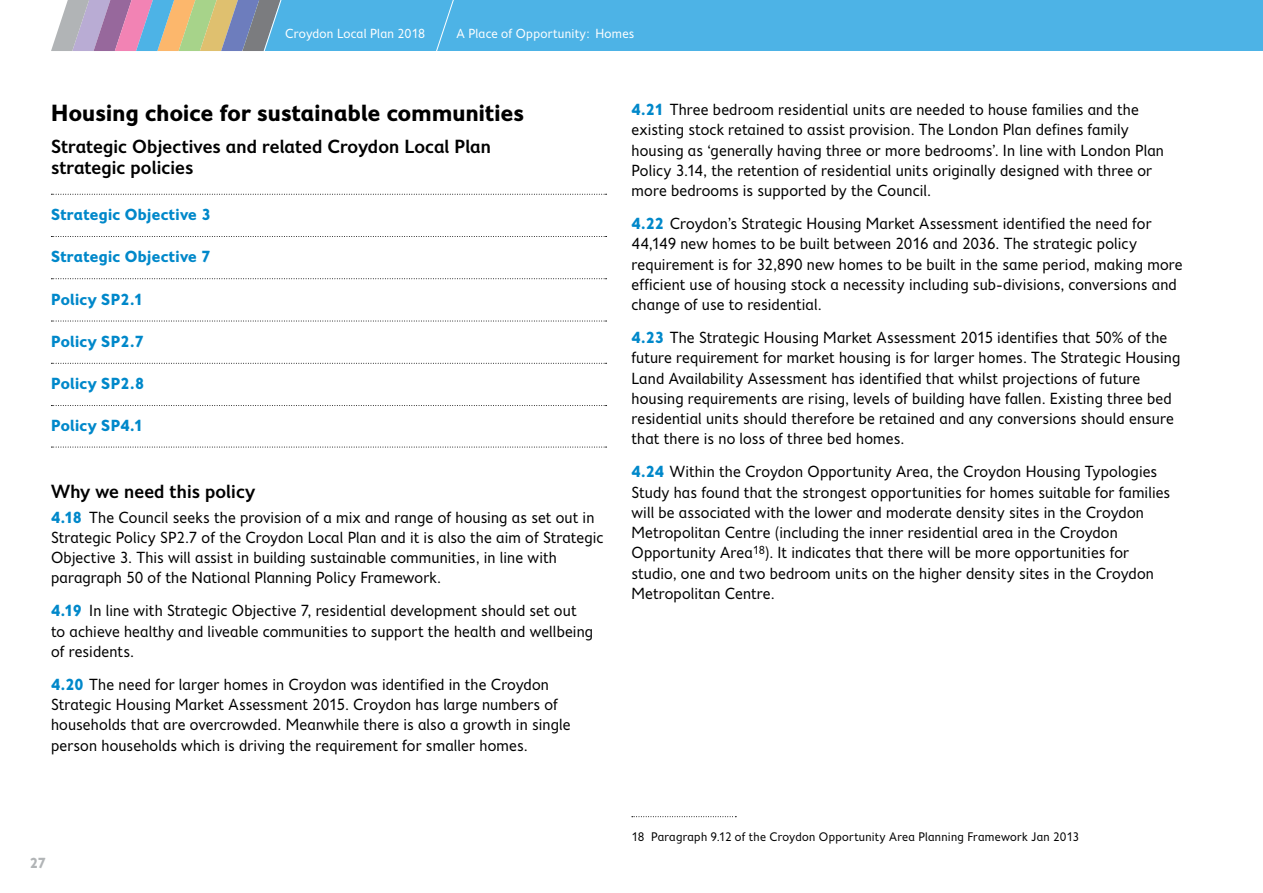
<style>
.page{position:relative;width:1263px;height:893px;background:#fff}
.page>*{position:absolute;margin:0;border:0;box-sizing:border-box;transform-origin:0 0}
.Head_2{font:700 24px "Fiendstar";letter-spacing:-.005em;color:#000}
.Head_3__inc__SP_head{font:600 19.5px/21px "Fiendstar";letter-spacing:-.005em;color:#000}
.t1{font:16.5px/20.2px "Fiendstar";letter-spacing:-.005em;color:#000}
.Important_list_BOLD{font:700 16.5px "Fiendstar";letter-spacing:.005em;color:#0088ca}
.t2{font:700 15px "Fiendstar";color:#b1b4b6}
.Top_page_white_text{font:13.5px "Fiendstar";letter-spacing:.005em;color:#fff}
.Ref{font:12.75px "Fiendstar";letter-spacing:.01em;color:#000}
.s1{font-weight:700;color:#0088ca}
</style>
<div class="page">
<div style="left:243px;top:0;width:1020px;height:51px;background:#4db3e6"></div>
<svg style="left:436px;top:0;width:18px;height:51px"></svg>
<svg style="left:51px;top:0;width:231px;height:51px;background:#aaa5aa"></svg>
<svg style="left:51px;top:194px;width:556px;height:1px"></svg>
<svg style="left:51px;top:236px;width:556px;height:1px"></svg>
<svg style="left:51px;top:278px;width:556px;height:1px"></svg>
<svg style="left:51px;top:321px;width:556px;height:1px"></svg>
<svg style="left:51px;top:363px;width:556px;height:1px"></svg>
<svg style="left:51px;top:405px;width:556px;height:1px"></svg>
<svg style="left:51px;top:447px;width:556px;height:1px"></svg>
<svg style="left:632px;top:816px;width:104px;height:1px"></svg>
<p class="Top_page_white_text" style="left:285px;top:26px;width:141px">Croydon Local Plan 2018</p>
<p class="Top_page_white_text" style="left:457px;top:26px;width:179px">A Place of Opportunity: Homes</p>
<p class="Head_2" style="left:51px;top:99px;width:475px">Housing choice for sustainable communities</p>
<p class="Head_3__inc__SP_head" style="left:51px;top:135px;width:442px">Strategic Objectives and related Croydon Local Plan strategic policies</p>
<p class="Important_list_BOLD" style="left:51px;top:205px;width:161px">Strategic Objective 3</p>
<p class="Important_list_BOLD" style="left:51px;top:247px;width:161px">Strategic Objective 7</p>
<p class="Important_list_BOLD" style="left:51px;top:290px;width:93px">Policy SP2.1</p>
<p class="Important_list_BOLD" style="left:51px;top:332px;width:94px">Policy SP2.7</p>
<p class="Important_list_BOLD" style="left:51px;top:374px;width:95px">Policy SP2.8</p>
<p class="Important_list_BOLD" style="left:51px;top:416px;width:93px">Policy SP4.1</p>
<p class="Head_3__inc__SP_head" style="left:51px;top:481px;width:206px">Why we need this policy</p>
<p class="t1" style="left:51px;top:507px;width:554px"><span class="s1">4.18</span> The Council seeks the provision of a mix and range of housing as set out in Strategic Policy SP2.7 of the Croydon Local Plan and it is also the aim of Strategic Objective 3. This will assist in building sustainable communities, in line with paragraph 50 of the National Planning Policy Framework.</p>
<p class="t1" style="left:51px;top:601px;width:544px"><span class="s1">4.19</span> In line with Strategic Objective 7, residential development should set out to achieve healthy and liveable communities to support the health and wellbeing of residents.</p>
<p class="t1" style="left:51px;top:674px;width:521px"><span class="s1">4.20</span> The need for larger homes in Croydon was identified in the Croydon Strategic Housing Market Assessment 2015. Croydon has large numbers of households that are overcrowded. Meanwhile there is also a growth in single person households which is driving the requirement for smaller homes.</p>
<p class="t1" style="left:631px;top:99px;width:534px"><span class="s1">4.21</span> Three bedroom residential units are needed to house families and the existing stock retained to assist provision. The London Plan defines family housing as ‘generally having three or more bedrooms’. In line with London Plan Policy 3.14, the retention of residential units originally designed with three or more bedrooms is supported by the Council.</p>
<p class="t1" style="left:631px;top:213px;width:553px"><span class="s1">4.22</span> Croydon’s Strategic Housing Market Assessment identified the need for 44,149 new homes to be built between 2016 and 2036. The strategic policy requirement is for 32,890 new homes to be built in the same period, making more efficient use of housing stock a necessity including sub-divisions, conversions and change of use to residential.</p>
<p class="t1" style="left:631px;top:327px;width:551px"><span class="s1">4.23</span> The Strategic Housing Market Assessment 2015 identifies that 50% of the future requirement for market housing is for larger homes. The Strategic Housing Land Availability Assessment has identified that whilst projections of future housing requirements are rising, levels of building have fallen. Existing three bed residential units should therefore be retained and any conversions should ensure that there is no loss of three bed homes.</p>
<p class="t1" style="left:631px;top:462px;width:540px"><span class="s1">4.24</span> Within the Croydon Opportunity Area, the Croydon Housing Typologies Study has found that the strongest opportunities for homes suitable for families will be associated with the lower and moderate density sites in the Croydon Metropolitan Centre (including the inner residential area in the Croydon Opportunity Area<sup>18</sup>). It indicates that there will be more opportunities for studio, one and two bedroom units on the higher density sites in the Croydon Metropolitan Centre.</p>
<p class="t2" style="left:30px;top:854px;width:18px">27</p>
<p class="Ref" style="left:631px;top:830px;width:449px">18 Paragraph 9.12 of the Croydon Opportunity Area Planning Framework Jan 2013</p>
</div>
